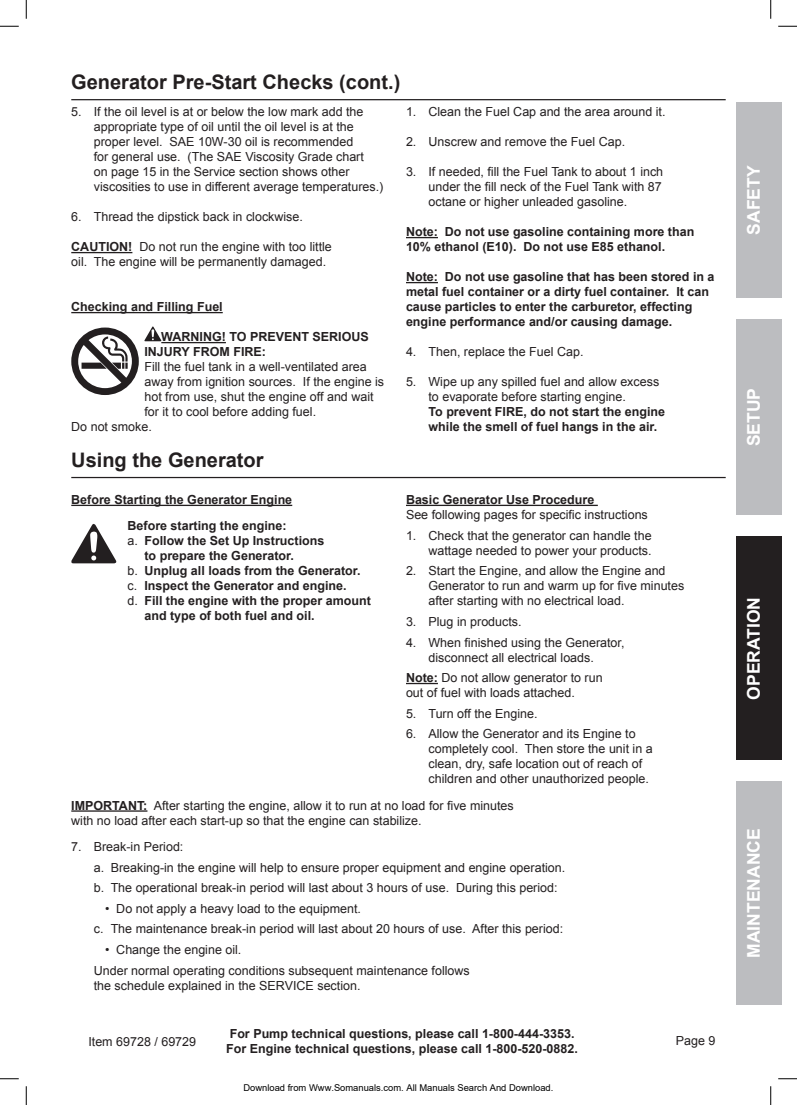
<style>
.page{position:relative;width:797px;height:1105px;background:#fff}
.page>*{position:absolute;margin:0;border:0;box-sizing:border-box;transform-origin:0 0}
.t1{font:700 20px "Arial";color:#231f20}
.t2{font:700 17.5px "Arial";color:#fff}
.t3{font:12.5px/15px "Arial";color:#231f20}
.t4{font:700 12.5px/15px "Arial";color:#231f20}
.t5{font:9.38px "Arial";color:#000}
.s1{font-weight:700}
.s2{font-weight:400}
</style>
<div class="page">
<div style="left:736px;top:102px;width:45px;height:196px;background:#bcbdc0"></div>
<div style="left:736px;top:536px;width:45px;height:224px;background:#231f20"></div>
<div style="left:736px;top:781px;width:45px;height:224px;background:#bcbdc0"></div>
<div style="left:736px;top:319px;width:45px;height:196px;background:#bcbdc0"></div>
<hr style="left:71px;top:252px;width:61px;height:1px;background:#231f20">
<hr style="left:71px;top:312px;width:152px;height:1px;background:#231f20">
<hr style="left:161px;top:342px;width:65px;height:1px;background:#231f20">
<svg style="left:71px;top:326px;width:91px;height:69px"></svg>
<hr style="left:406px;top:237px;width:32px;height:1px;background:#231f20">
<hr style="left:406px;top:282px;width:32px;height:1px;background:#231f20">
<hr style="left:71px;top:477px;width:654px;height:1px;background:#231f20">
<hr style="left:71px;top:505px;width:221px;height:1px;background:#231f20">
<hr style="left:406px;top:505px;width:192px;height:1px;background:#231f20">
<hr style="left:406px;top:683px;width:32px;height:1px;background:#231f20">
<hr style="left:71px;top:810px;width:76px;height:2px;background:#231f20">
<svg style="left:71px;top:523px;width:46px;height:40px"></svg>
<hr style="left:71px;top:99px;width:654px;height:1px;background:#231f20">
<svg style="left:0;top:25px;width:19px;height:2px"></svg>
<svg style="left:778px;top:25px;width:19px;height:2px"></svg>
<svg style="left:0;top:1078px;width:19px;height:1px"></svg>
<svg style="left:778px;top:1078px;width:19px;height:1px"></svg>
<svg style="left:25px;top:0;width:2px;height:19px"></svg>
<svg style="left:25px;top:1086px;width:2px;height:19px"></svg>
<svg style="left:770px;top:0;width:1px;height:19px"></svg>
<svg style="left:770px;top:1086px;width:1px;height:19px"></svg>
<h1 class="t1" style="left:71px;top:69px;width:330px">Generator Pre-Start Checks (cont.)</h1>
<p class="t3" style="left:94px;top:104px;width:291px;text-indent:-22px">5. If the oil level is at or below the low mark add the appropriate type of oil until the oil level is at the proper level. SAE 10W‑30 oil is recommended<br>for general use. (The SAE Viscosity Grade chart<br>on page 15 in the Service section shows other viscosities to use in different average temperatures.)</p>
<p class="t3" style="left:71px;top:209px;width:233px">6. Thread the dipstick back in clockwise.</p>
<p class="t4" style="left:71px;top:240px;width:18px">CAUTI</p>
<p class="t3" style="left:71px;top:239px;width:262px;text-indent:38px"><span class="s1">ON!</span> Do not run the engine with too little oil. The engine will be permanently damaged.</p>
<p class="t4" style="left:71px;top:300px;width:153px">Checking and Filling Fuel</p>
<p class="t4" style="left:144px;top:330px;width:224px;text-indent:17px">WARNING! To prevent serious injury fro</p>
<p class="t4" style="left:219px;top:345px;width:48px">m fire:</p>
<p class="t3" style="left:144px;top:359px;width:224px">Fill the fuel tank in a well-ventilated area</p>
<p class="t3" style="left:144px;top:374px;width:241px">away from ignition sources. If the engine is</p>
<p class="t3" style="left:144px;top:389px;width:231px">hot from use, shut the engine off and wait</p>
<p class="t3" style="left:144px;top:404px;width:173px">for it to cool before adding fuel.</p>
<p class="t3" style="left:71px;top:419px;width:82px">Do not smoke.</p>
<h1 class="t1" style="left:71px;top:446px;width:194px">Using the Generator</h1>
<p class="t4" style="left:128px;top:487px;width:166px;line-height:26.2px;text-indent:-56px">Before Starting the Generator Engine<br>Before starting the engine:</p>
<p class="t4" style="left:128px;top:534px;width:198px"><span class="s2">a.</span> Follow the Set Up Instructions</p>
<p class="t4" style="left:144px;top:549px;width:151px">to prepare the Generator.</p>
<p class="t4" style="left:128px;top:564px;width:234px"><span class="s2">b.</span> Unplug all loads from the Generator.</p>
<p class="t4" style="left:128px;top:579px;width:221px"><span class="s2">c.</span> Inspect the Generator and engine.</p>
<p class="t4" style="left:128px;top:594px;width:245px"><span class="s2">d.</span> Fill the engine with the proper amount</p>
<p class="t4" style="left:144px;top:609px;width:172px">and type of both fuel and oil.</p>
<p class="t3" style="left:406px;top:104px;width:261px">1. Clean the Fuel Cap and the area around it.</p>
<p class="t3" style="left:406px;top:134px;width:221px">2. Unscrew and remove the Fuel Cap.</p>
<p class="t3" style="left:428px;top:164px;width:236px;text-align:justify;text-indent:-22px">3. If needed, fill the Fuel Tank to about 1 inch under the fill neck of the Fuel Tank with 87 octane or higher unleaded gasoline.</p>
<p class="t4" style="left:406px;top:225px;width:290px">Note: Do not use gasoline containing more than<br>10% ethanol (E10). Do not use E85 ethanol.</p>
<p class="t4" style="left:406px;top:270px;width:310px">Note: Do not use gasoline that has been stored in a metal fuel container or a dirty fuel container. It can cause particles to enter the carburetor, effecting engine performance and/or causing damage.</p>
<p class="t3" style="left:406px;top:344px;width:179px">4. Then, replace the Fuel Cap.</p>
<p class="t3" style="left:428px;top:374px;width:232px;text-indent:-22px">5. Wipe up any spilled fuel and allow excess to evaporate before starting engine.</p>
<p class="t4" style="left:428px;top:405px;width:238px">To prevent FIRE, do not start the engine while the smell of fuel hangs in the air.</p>
<p class="t4" style="left:406px;top:493px;width:190px">Basic Generator Use Procedure</p>
<p class="t3" style="left:406px;top:507px;width:243px">See following pages for specific instructions</p>
<p class="t3" style="left:406px;top:528px;width:247px;text-align:right">1. Check that the generator can handle the wattage needed to power your products.</p>
<p class="t3" style="left:428px;top:563px;width:257px;text-indent:-22px">2. Start the Engine, and allow the Engine and<br>Generator to run and warm up for five minutes after starting with no electrical load.</p>
<p class="t3" style="left:406px;top:614px;width:117px">3. Plug in products.</p>
<p class="t3" style="left:428px;top:635px;width:197px;text-indent:-22px">4. When finished using the Generator, disconnect all electrical loads.</p>
<p class="t3" style="left:406px;top:670px;width:198px"><span class="s1">Note:</span> Do not allow generator to run out of fuel with loads attached.</p>
<p class="t3" style="left:406px;top:706px;width:133px">5. Turn off the Engine.</p>
<p class="t3" style="left:428px;top:727px;width:226px;text-indent:-22px">6. Allow the Generator and its Engine to completely cool. Then store the unit in a clean, dry, safe location out of reach of children and other unauthorized people.</p>
<p class="t3" style="left:71px;top:798px;width:444px;text-indent:72px"><span class="s1">:</span> After starting the engine, allow it to run at no load for five minutes with no load after each start‑up so that the engine can stabilize.</p>
<p class="t3" style="left:94px;top:836px;width:473px;line-height:20.6px;text-indent:-22px">7. Break-in Period:<br>a. Breaking-in the engine will help to ensure proper equipment and engine operation. b. The operational break-in period will last about 3 hours of use. During this period:</p>
<p class="t3" style="left:94px;top:898px;width:471px;line-height:20.6px;text-indent:11px">• Do not apply a heavy load to the equipment.<br>c. The maintenance break-in period will last about 20 hours of use. After this period:</p>
<p class="t3" style="left:94px;top:939px;width:377px;line-height:20.6px;text-indent:11px">• Change the engine oil.<br>Under normal operating conditions subsequent maintenance follows</p>
<p class="t3" style="left:94px;top:978px;width:183px">the schedule explained in the Service</p>
<p class="t3" style="left:317px;top:978px;width:45px">section.</p>
<p class="t4" style="left:71px;top:798px;width:50px">IM PORTANT</p>
<p class="t4" style="left:226px;top:1027px;width:353px">For Pump technical questions, please call 1-800-444-3353.<br>For Engine technical questions, please call 1-800-520-0882.</p>
<p class="t3" style="left:88px;top:1034px;width:109px">Item 69728 / 69729</p>
<p class="t3" style="left:675px;top:1033px;width:41px">Page 9</p>
<p class="t5" style="left:243px;top:1082px;width:311px">Download from Www.Somanuals.com. All Manuals Search And Download.</p>
<h2 class="t2" style="left:742px;top:235px;width:69px;rotate:-90deg">Saf ety</h2>
<h2 class="t2" style="left:742px;top:446px;width:58px;rotate:-90deg">Setup</h2>
<h2 class="t2" style="left:742px;top:700px;width:104px;rotate:-90deg">Operation</h2>
<h2 class="t2" style="left:742px;top:958px;width:131px;rotate:-90deg">Maintenance</h2>
</div>
